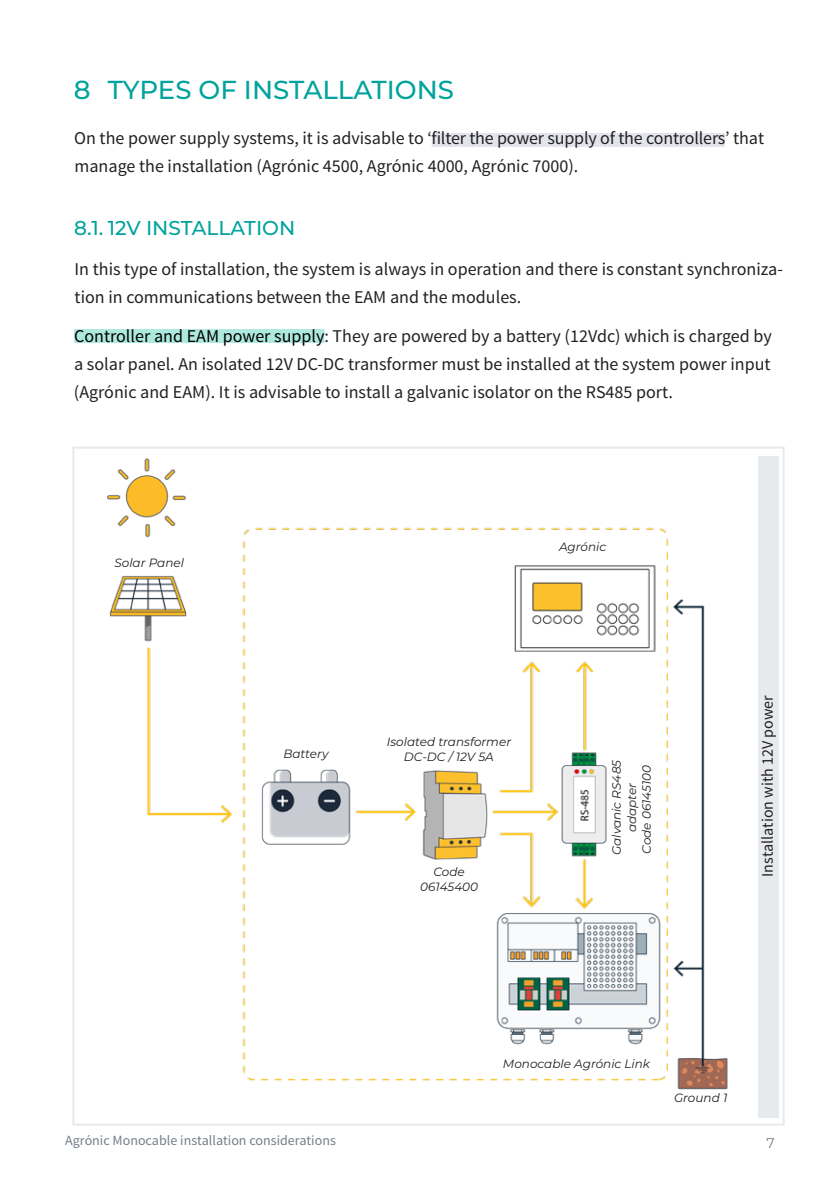
<style>
.page{position:relative;width:840px;height:1191px;background:#fff}
.page>*{position:absolute;margin:0;border:0;box-sizing:border-box;transform-origin:0 0}
.t1{font:500 26px "Montserrat";color:#00a39d}
.t2{font:500 20px "Montserrat";color:#00a39d}
.t3{font:18px/28px "Source Sans Pro";color:#231f20}
.t4{font:16px "Source Sans Pro";color:#231f20}
.t5{font:14px "Source Sans Pro";color:#727f8a}
.t6{font:14px "Montserrat";color:#727f8a}
.t7{font:italic 12px/15.4px "Montserrat";color:#231f20;text-align:center}
.s1{color:#000}
</style>
<div class="page">
<div style="left:431px;top:133px;width:293px;height:14px;background:#e3e5ed"></div>
<div style="left:74px;top:329px;width:250px;height:14px;background:#ade9de"></div>
<div style="left:758px;top:456px;width:20px;height:661px;background:#e6eaec"></div>
<img style="left:107px;top:458px;width:621px;height:632px">
<h1 class="t1" style="left:74px;top:71px;width:381px">8 TYPES OF INSTALLATIONS</h1>
<p class="t3" style="left:74px;top:124px;width:691px">On the power supply systems, it is advisable to ‘filter the power supply of the controllers’ that manage the installation (Agrónic 4500, Agrónic 4000, Agrónic 7000).</p>
<p class="t2" style="left:74px;top:214px;width:222px">8.1. 12V INSTALLATION</p>
<p class="t3" style="left:74px;top:255px;width:709px">In this type of installation, the system is always in operation and there is constant synchroniza&shy;tion in communications between the EAM and the modules.</p>
<p class="t3" style="left:74px;top:322px;width:699px;text-align:justify"><span class="s1">Controller and EAM power supply</span>: They are powered by a battery (12Vdc) which is charged by a solar panel. An isolated 12V DC-DC transformer must be installed at the system power input (Agrónic and EAM). It is advisable to install a galvanic isolator on the RS485 port.</p>
<p class="t7" style="left:114px;top:555px;width:71px">Solar Panel</p>
<p class="t7" style="left:558px;top:538px;width:49px">Agrónic</p>
<p class="t7" style="left:283px;top:745px;width:47px">Battery</p>
<p class="t7" style="left:386px;top:733px;width:126px">Isolated transformer<br>DC-DC / 12V 5A</p>
<p class="t7" style="left:420px;top:863px;width:60px">Code<br>06145400</p>
<p class="t7" style="left:608px;top:855px;width:97px;rotate:-90deg">Galvanic RS485 adapter</p>
<p class="t7" style="left:638px;top:853px;width:90px;rotate:-90deg">Code 06145100</p>
<p class="t4" style="left:757px;top:877px;width:183px;rotate:-90deg">Installation with 12V power</p>
<p class="t7" style="left:502px;top:1055px;width:148px">Monocable Agrónic Link</p>
<p class="t7" style="left:673px;top:1089px;width:55px">Ground 1</p>
<p class="t5" style="left:65px;top:1131px;width:272px">Agrónic Monocable installation considerations</p>
<p class="t6" style="left:766px;top:1133px;width:10px">7</p>
</div>
